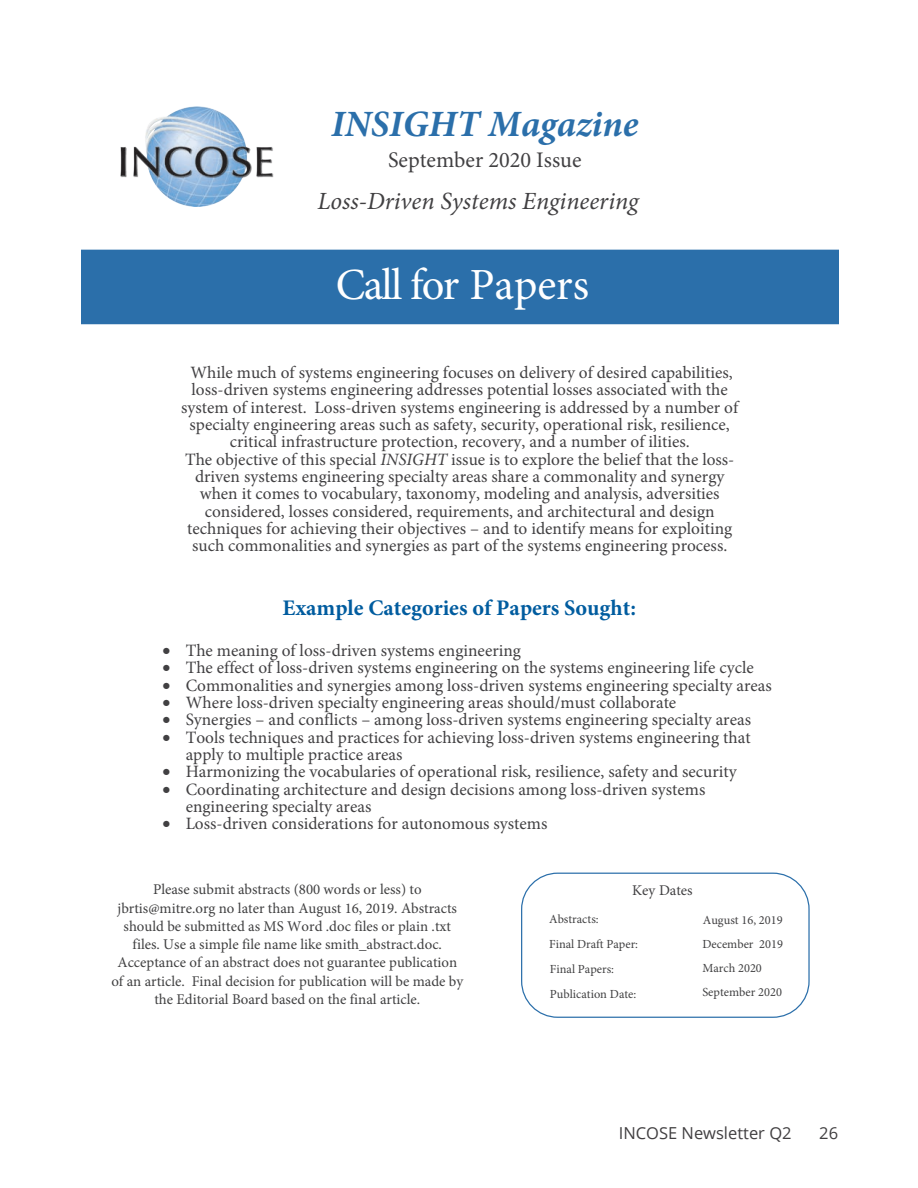
<style>
.page{position:relative;width:918px;height:1188px;background:#fff}
.page>*{position:absolute;margin:0;border:0;box-sizing:border-box;transform-origin:0 0}
.t1{font:44.55px "Minion Pro";letter-spacing:-.02em;color:#fff}
.t2{font:italic 700 37.2px "Minion Pro";color:#2b6faa}
.t3{font:italic 24.75px "Minion Pro";color:#414042}
.t4{font:700 22.35px "Minion Pro";color:#005c9f}
.t5{font:22.35px "Minion Pro";color:#414042}
.t6{font:17.4px/17.4px "Minion Pro";color:#414042}
.t7{font:16.5px "Open Sans";color:#413f41}
.t8{font:14.85px/18.3px "Minion Pro";color:#404041;text-align:center}
.t9{font:14.85px "Minion Pro";color:#414042}
.t10{font:12.45px/25px "Minion Pro";color:#404041}
.t11{font:5.4px "Open Sans";color:#231f20}
.s1{font-style:italic}
.s2{color:#414042}
</style>
<div class="page">
<img style="left:120px;top:107px;width:153px;height:100px">
<div style="left:81px;top:250px;width:757px;height:74px;background:#2b6faa"></div>
<div style="left:521px;top:873px;width:289px;height:145px;border:1px solid #2b6faa;border-radius:36px"></div>
<p class="t11" style="left:217px;top:169px;width:6px">®</p>
<p class="t2" style="left:331px;top:97px;width:309px">INSIGHT Magazine</p>
<p class="t5" style="left:388px;top:145px;width:195px">September 2020 Issue</p>
<p class="t3" style="left:317px;top:184px;width:323px">Loss-Driven Systems Engineering</p>
<p class="t1" style="left:336px;top:255px;width:255px">Call for Papers</p>
<p class="t6" style="left:181px;top:364px;width:559px;text-align:center">While much of systems engineering focuses on delivery of desired capabilities, loss-driven systems engineering addresses potential losses associated with the system of interest. Loss-driven systems engineering is addressed by a number of specialty engineering areas such as safety, security, operational risk, resilience, critical infrastructure protection, recovery, and a number of ilities.<br>The objective of this special <span class="s1">INSIGHT</span> issue is to explore the belief that the loss&shy;driven systems engineering specialty areas share a commonality and synergy when it comes to vocabulary, taxonomy, modeling and analysis, adversities considered, losses considered, requirements, and architectural and design techniques for achieving their objectives – and to identify means for exploiting such commonalities and synergies as part of the systems engineering process.</p>
<p class="t4" style="left:283px;top:592px;width:355px">Example Categories of Papers Sought:</p>
<p class="t6" style="left:163px;top:642px;width:360px">• The meaning of loss-driven systems engineering</p>
<p class="t6" style="left:163px;top:659px;width:593px">• The effect of loss-driven systems engineering on the systems engineering life cycle</p>
<p class="t6" style="left:163px;top:677px;width:611px">• Commonalities and synergies among loss-driven systems engineering specialty areas</p>
<p class="t6" style="left:163px;top:694px;width:515px">• Where loss-driven specialty engineering areas should/must collaborate</p>
<p class="t6" style="left:163px;top:711px;width:590px">• Synergies – and conflicts – among loss-driven systems engineering specialty areas</p>
<p class="t6" style="left:186px;top:729px;width:567px;line-height:17px;text-indent:-23px">• Tools techniques and practices for achieving loss-driven systems engineering that apply to multiple practice areas</p>
<p class="t6" style="left:163px;top:763px;width:576px">• Harmonizing the vocabularies of operational risk, resilience, safety and security</p>
<p class="t6" style="left:186px;top:781px;width:521px;line-height:17px;text-indent:-23px">• Coordinating architecture and design decisions among loss-driven systems engineering specialty areas</p>
<p class="t6" style="left:163px;top:815px;width:386px">• Loss-driven considerations for autonomous systems</p>
<p class="t8" style="left:111px;top:881px;width:353px">Please submit abstracts (800 words or less) to jbrtis@mitre.org no later than August 16, 2019. Abstracts should be submitted as MS Word .doc files or plain .txt files. Use a simple file name like smith_abstract.doc.<br>Acceptance of an abstract does not guarantee publication of an article. Final decision for publication will be made by the Editorial Board based on the final article.</p>
<p class="t9" style="left:632px;top:880px;width:62px">Key Dates</p>
<p class="t10" style="left:549px;top:907px;width:90px">Abstracts:<br>Final Draft Paper:<br>Final Papers:<br>Publication Date:</p>
<p class="t10" style="left:702px;top:908px;width:82px;line-height:24.2px"><span class="s2">August 16, 2019<br></span>December 2019<br>March 2020<br>September 2020</p>
<p class="t7" style="left:619px;top:1122px;width:174px">INCOSE Newsletter Q2</p>
<p class="t7" style="left:819px;top:1122px;width:20px">26</p>
</div>
